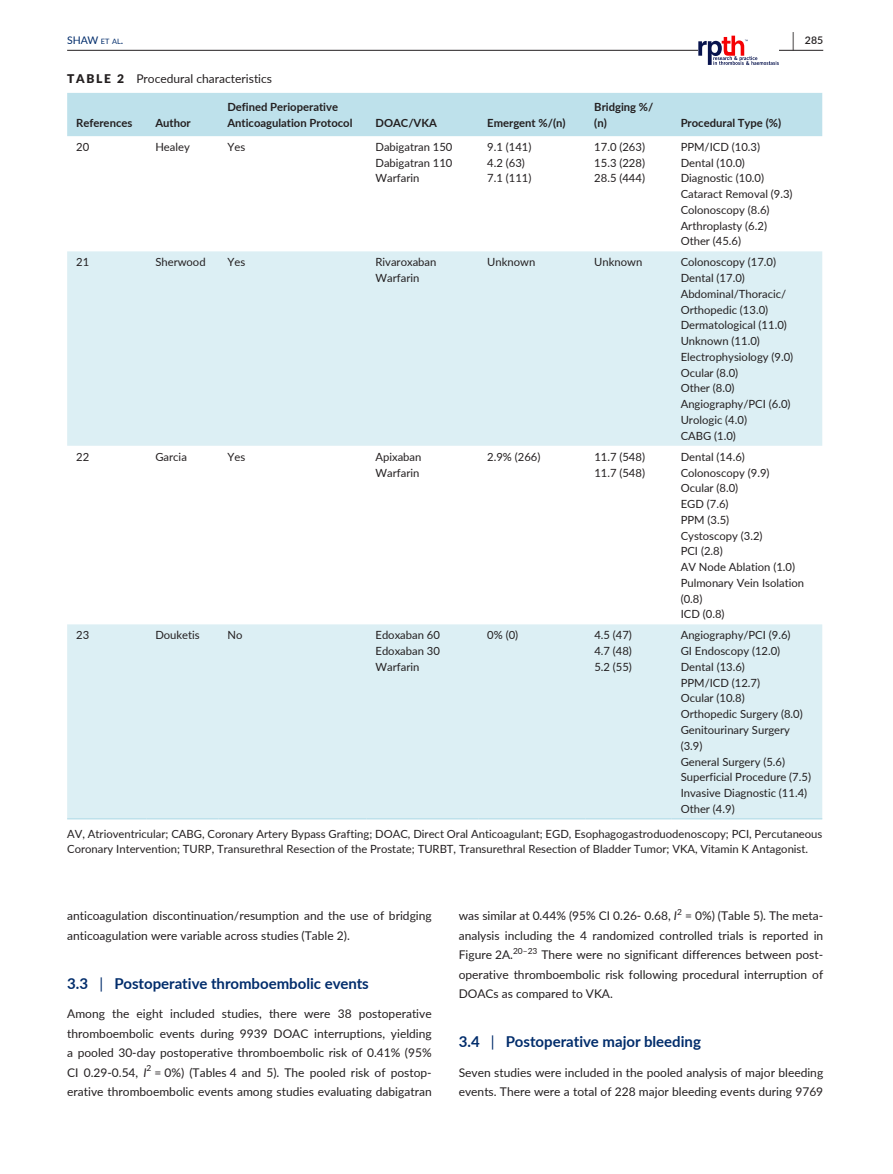
<style>
.page{position:relative;width:893px;height:1174px;background:#fff}
.page>*{position:absolute;margin:0;border:0;box-sizing:border-box;transform-origin:0 0}
.t1{font:600 19.5px "Lato";color:#231f20;scale:.48 1}
.t2{font:700 15px "Lato";color:#002c6b}
.t3{font:12px/19.5px "Lato";color:#231f20;text-align:justify}
.t4{font:11.25px/15.8px "Lato";color:#231f20}
.t5{font:700 11.25px/15.8px "Lato";color:#231f20}
.t6{font:10.5px "Lato";color:#002c6b}
.t7{font:600 10.5px "Lato";color:#231f20}
.t8{font:8.4px "Lato";color:#231f20}
.s1{font-size:7.35px}
.s2{font-weight:900}
.s3{font-weight:400}
.s4{font-style:italic}
</style>
<div class="page">
<hr style="left:67px;top:50px;width:756px;height:1px;background:#231f20">
<svg style="left:698px;top:36px;width:81px;height:29px"></svg>
<div style="left:67px;top:93px;width:755px;height:43px;background:#bee1eb"></div>
<svg style="left:67px;top:251px;width:755px;height:567px;fill:#dceff4"></svg>
<hr style="left:67px;top:818px;width:79px;height:1px;background:#bee1eb">
<hr style="left:146px;top:818px;width:72px;height:1px;background:#bee1eb">
<hr style="left:218px;top:818px;width:148px;height:1px;background:#bee1eb">
<hr style="left:366px;top:818px;width:112px;height:1px;background:#bee1eb">
<hr style="left:478px;top:818px;width:107px;height:1px;background:#bee1eb">
<hr style="left:585px;top:818px;width:87px;height:1px;background:#bee1eb">
<hr style="left:672px;top:818px;width:150px;height:1px;background:#bee1eb">
<h1 class="t1" style="left:792px;top:26px;width:7px">|</h1>
<p class="t6" style="left:67px;top:33px;width:58px">SHAW <span class="s1">et al</span>.</p>
<p class="t7" style="left:805px;top:33px;width:20px">285</p>
<p class="t3" style="left:67px;top:68px;width:206px"><span class="s2">TABLE 2</span> Procedural characteristics</p>
<p class="t5" style="left:76px;top:114px;width:58px">References</p>
<p class="t5" style="left:155px;top:114px;width:37px">Author</p>
<p class="t5" style="left:227px;top:99px;width:127px">Defined Perioperative<br>Anticoagulation Protocol</p>
<p class="t5" style="left:375px;top:114px;width:63px">DOAC/VKA</p>
<p class="t5" style="left:487px;top:114px;width:80px">Emergent %/(n)</p>
<p class="t5" style="left:594px;top:99px;width:61px">Bridging %/ (n)</p>
<p class="t5" style="left:681px;top:114px;width:102px">Procedural Type (%)</p>
<p class="t4" style="left:76px;top:138px;width:15px">20</p>
<p class="t4" style="left:155px;top:138px;width:36px">Healey</p>
<p class="t4" style="left:227px;top:138px;width:19px">Yes</p>
<p class="t4" style="left:375px;top:138px;width:79px;text-align:justify">Dabigatran 150<br>Dabigatran 110<br>Warfarin</p>
<p class="t4" style="left:487px;top:138px;width:46px">9.1 (141)<br>4.2 (63)<br>7.1 (111)</p>
<p class="t4" style="left:594px;top:138px;width:52px;text-align:justify">17.0 (263)<br>15.3 (228)<br>28.5 (444)</p>
<p class="t4" style="left:681px;top:138px;width:113px">PPM/ICD (10.3)<br>Dental (10.0)<br>Diagnostic (10.0)<br>Cataract Removal (9.3)<br>Colonoscopy (8.6)<br>Arthroplasty (6.2)<br>Other (45.6)</p>
<p class="t4" style="left:76px;top:254px;width:15px">21</p>
<p class="t4" style="left:155px;top:254px;width:52px">Sherwood</p>
<p class="t4" style="left:227px;top:254px;width:19px">Yes</p>
<p class="t4" style="left:375px;top:254px;width:62px">Rivaroxaban<br>Warfarin</p>
<p class="t4" style="left:487px;top:254px;width:50px">Unknown</p>
<p class="t4" style="left:594px;top:254px;width:50px">Unknown</p>
<p class="t4" style="left:681px;top:254px;width:114px">Colonoscopy (17.0)<br>Dental (17.0)<br>Abdominal/Thoracic/<br>Orthopedic (13.0)<br>Dermatological (11.0)<br>Unknown (11.0)<br>Electrophysiology (9.0)<br>Ocular (8.0)<br>Other (8.0)<br>Angiography/PCI (6.0)<br>Urologic (4.0)<br>CABG (1.0)</p>
<p class="t4" style="left:76px;top:448px;width:15px">22</p>
<p class="t4" style="left:155px;top:448px;width:33px">Garcia</p>
<p class="t4" style="left:227px;top:448px;width:19px">Yes</p>
<p class="t4" style="left:375px;top:448px;width:47px">Apixaban<br>Warfarin</p>
<p class="t4" style="left:487px;top:448px;width:55px">2.9% (266)</p>
<p class="t4" style="left:594px;top:448px;width:52px">11.7 (548)<br>11.7 (548)</p>
<p class="t4" style="left:681px;top:448px;width:125px">Dental (14.6)<br>Colonoscopy (9.9)<br>Ocular (8.0)<br>EGD (7.6)<br>PPM (3.5)<br>Cystoscopy (3.2)<br>PCI (2.8)<br>AV Node Ablation (1.0)<br>Pulmonary Vein Isolation (0.8)<br>ICD (0.8)</p>
<p class="t4" style="left:76px;top:627px;width:15px">23</p>
<p class="t4" style="left:155px;top:627px;width:46px">Douketis</p>
<p class="t4" style="left:227px;top:627px;width:16px">No</p>
<p class="t4" style="left:375px;top:627px;width:66px;text-align:justify">Edoxaban 60<br>Edoxaban 30<br>Warfarin</p>
<p class="t4" style="left:487px;top:627px;width:32px">0% (0)</p>
<p class="t4" style="left:594px;top:627px;width:39px;text-align:justify">4.5 (47)<br>4.7 (48)<br>5.2 (55)</p>
<p class="t4" style="left:681px;top:627px;width:132px">Angiography/PCI (9.6)<br>GI Endoscopy (12.0)<br>Dental (13.6)<br>PPM/ICD (12.7)<br>Ocular (10.8)<br>Orthopedic Surgery (8.0)<br>Genitourinary Surgery (3.9)<br>General Surgery (5.6)<br>Superficial Procedure (7.5)<br>Invasive Diagnostic (11.4)<br>Other (4.9)</p>
<p class="t4" style="left:67px;top:825px;width:757px">AV, Atrioventricular; CABG, Coronary Artery Bypass Grafting; DOAC, Direct Oral Anticoagulant; EGD, Esophagogastroduodenoscopy; PCI, Percutaneous<br>Coronary Intervention; TURP, Transurethral Resection of the Prostate; TURBT, Transurethral Resection of Bladder Tumor; VKA, Vitamin K Antagonist.</p>
<p class="t3" style="left:67px;top:905px;width:366px">anticoagulation discontinuation/resumption and the use of bridging anticoagulation were variable across studies (Table 2).</p>
<h2 class="t2" style="left:67px;top:972px;width:303px">3.3 <span class="s3">|</span> Postoperative thromboembolic events</h2>
<p class="t3" style="left:67px;top:1003px;width:366px">Among the eight included studies, there were 38 postoperative thromboembolic events during 9939 DOAC interruptions, yielding a pooled 30-day postoperative thromboembolic risk of 0.41% (95% CI 0.29-0.54, <span class="s4">I</span><sup>2</sup> = 0%) (Tables 4 and 5). The pooled risk of postop&shy;erative thromboembolic events among studies evaluating dabigatran</p>
<p class="t3" style="left:459px;top:905px;width:220px">was similar at 0.44% (95% CI 0.26- 0.68, <span class="s4">I</span></p>
<p class="t8" style="left:677px;top:906px;width:6px">2</p>
<p class="t3" style="left:459px;top:905px;width:366px;text-indent:226px">= 0%) (Table 5). The meta&shy;analysis including the 4 randomized controlled trials is reported in Figure 2A.</p>
<p class="t8" style="left:513px;top:945px;width:26px">20–23</p>
<p class="t3" style="left:459px;top:944px;width:366px;text-indent:83px">There were no significant differences between post&shy;operative thromboembolic risk following procedural interruption of DOACs as compared to VKA.</p>
<h2 class="t2" style="left:459px;top:1030px;width:244px">3.4 <span class="s3">|</span> Postoperative major bleeding</h2>
<p class="t3" style="left:459px;top:1061px;width:366px">Seven studies were included in the pooled analysis of major bleeding events. There were a total of 228 major bleeding events during 9769</p>
</div>
